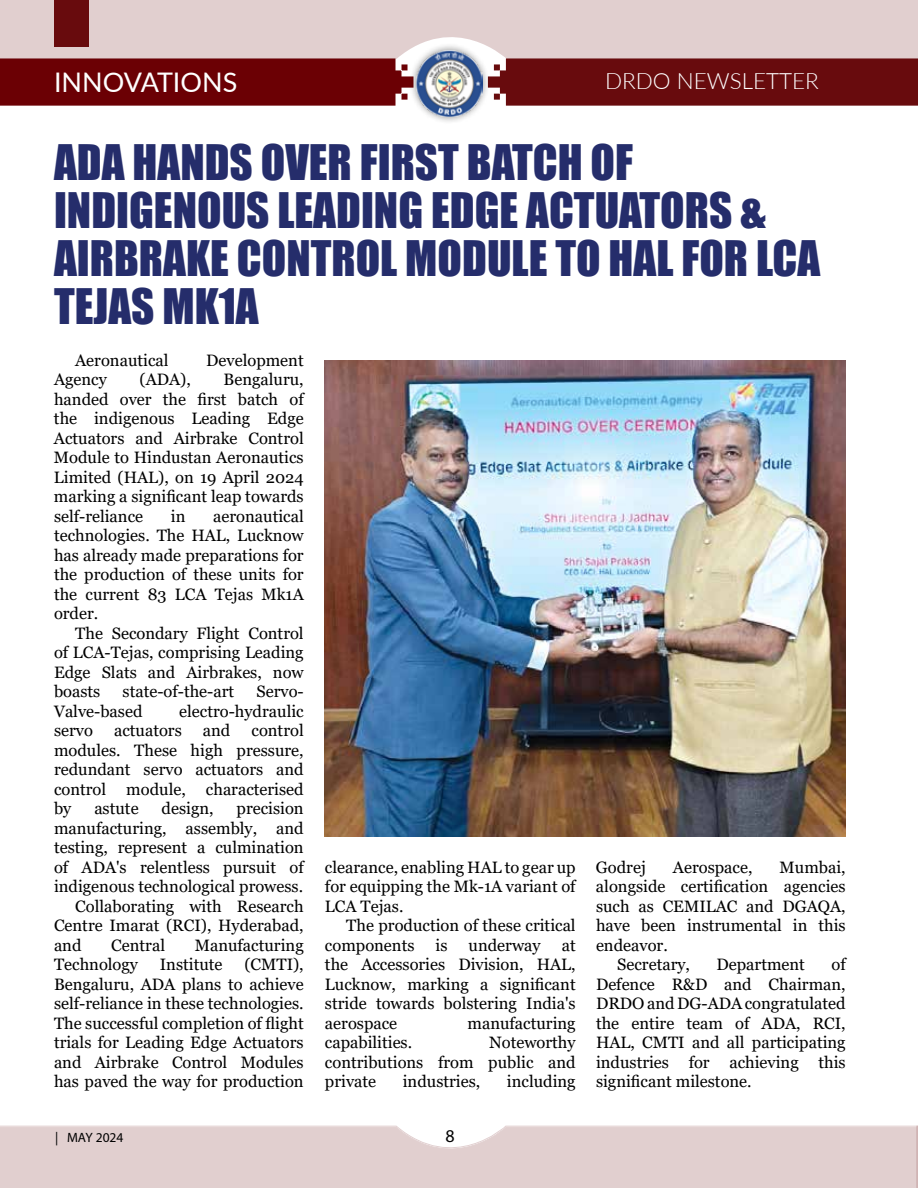
<style>
.page{position:relative;width:918px;height:1188px;background:#fff}
.page>*{position:absolute;margin:0;border:0;box-sizing:border-box;transform-origin:0 0}
.t1{font:45px/48px "Impact";color:#252d6b}
.t2{font:27px "Lato";color:#fff}
.t3{font:300 22.5px "Lato";color:#fff}
.t4{font:18px "Myriad Pro";color:#000}
.t5{font:16.5px/19.5px "Georgia";color:#000;text-align:justify}
.t6{font:13.5px "Myriad Pro";color:#000}
</style>
<div class="page">
<div style="left:0;top:59px;width:409px;height:47px;background:#6b0004"></div>
<div style="left:491px;top:59px;width:427px;height:47px;background:#680b0d"></div>
<div style="left:0;top:0;width:918px;height:59px;background:#e1cfcf"></div>
<svg style="left:0;top:1125px;width:916px;height:2px;background:#f0e7e7"></svg>
<div style="left:0;top:1127px;width:916px;height:61px;background:#e1cfcf"></div>
<svg style="left:916px;top:1125px;width:2px;height:63px"></svg>
<div style="left:409px;top:43px;width:82px;height:82px;background:#000;opacity:.5"></div>
<img style="left:417px;top:51px;width:66px;height:66px">
<div style="left:55px;top:0;width:34px;height:46px;background:#680b0d"></div>
<img style="left:325px;top:360px;width:521px;height:477px">
<h2 class="t2" style="left:54px;top:63px;width:185px">INNOVATIONS</h2>
<h3 class="t3" style="left:605px;top:65px;width:215px">DRDO NEWSLETTER</h3>
<h1 class="t1" style="left:54px;top:137px;width:768px">ADA HANDS OVER FIRST BATCH OF<br>INDIGENOUS LEADING EDGE ACTUATORS &amp;<br>AIRBRAKE CONTROL MODULE TO HAL FOR LCA<br>TEJAS MK1A</h1>
<p class="t5" style="left:75px;top:351px;width:95px">Aeronautical</p>
<p class="t5" style="left:206px;top:351px;width:99px">Development</p>
<p class="t5" style="left:54px;top:370px;width:54px">Agency</p>
<p class="t5" style="left:140px;top:370px;width:53px">(ADA),</p>
<p class="t5" style="left:54px;top:370px;width:251px;text-indent:170px">Bengaluru, handed over the first batch of the indigenous Leading Edge Actuators and Airbrake Control Module to Hindustan Aeronautics Limited (HAL), on 19 April 2024 marking a significant leap towards self-reliance</p>
<p class="t5" style="left:54px;top:507px;width:251px;text-indent:159px">aeronautical technologies. The HAL, Lucknow has already made preparations for the production of these units for the current 83 LCA Tejas Mk1A order.</p>
<p class="t5" style="left:54px;top:624px;width:251px;text-indent:21px">The Secondary Flight Control of LCA-Tejas, comprising Leading Edge Slats and Airbrakes, now boasts</p>
<p class="t5" style="left:171px;top:507px;width:16px">in</p>
<p class="t5" style="left:123px;top:682px;width:113px">state-of-the-art</p>
<p class="t5" style="left:256px;top:682px;width:49px">Servo-</p>
<p class="t5" style="left:54px;top:702px;width:90px">Valve-based</p>
<p class="t5" style="left:179px;top:702px;width:126px">electro-hydraulic</p>
<p class="t5" style="left:54px;top:721px;width:40px">servo</p>
<p class="t5" style="left:114px;top:721px;width:69px">actuators</p>
<p class="t5" style="left:203px;top:721px;width:29px">and</p>
<p class="t5" style="left:54px;top:721px;width:251px;text-indent:198px">control modules. These high pressure, redundant servo actuators and control module, characterised by</p>
<p class="t5" style="left:94px;top:799px;width:46px">astute</p>
<p class="t5" style="left:162px;top:799px;width:54px">design,</p>
<p class="t5" style="left:237px;top:799px;width:69px">precision</p>
<p class="t5" style="left:54px;top:819px;width:251px">manufacturing, assembly, and</p>
<p class="t5" style="left:54px;top:838px;width:251px">testing, represent a culmination</p>
<p class="t5" style="left:54px;top:858px;width:251px">of ADA's relentless pursuit of</p>
<p class="t5" style="left:54px;top:877px;width:251px">indigenous technological prowess.</p>
<p class="t5" style="left:75px;top:897px;width:230px">Collaborating with Research</p>
<p class="t5" style="left:54px;top:916px;width:251px">Centre Imarat (RCI), Hyderabad,</p>
<p class="t5" style="left:54px;top:936px;width:29px">and</p>
<p class="t5" style="left:111px;top:936px;width:55px">Central</p>
<p class="t5" style="left:195px;top:936px;width:110px">Manufacturing</p>
<p class="t5" style="left:54px;top:955px;width:86px">Technology</p>
<p class="t5" style="left:160px;top:955px;width:64px">Institute</p>
<p class="t5" style="left:54px;top:955px;width:251px;text-indent:190px">(CMTI), Bengaluru, ADA plans to achieve self-reliance in these technologies.<br>The successful completion of flight trials for Leading Edge Actuators and Airbrake Control Modules has paved the way for production</p>
<p class="t5" style="left:325px;top:858px;width:252px">clearance, enabling HAL to gear up for equipping the Mk-1A variant of LCA Tejas.</p>
<p class="t5" style="left:325px;top:916px;width:252px;text-indent:21px">The production of these critical components</p>
<p class="t5" style="left:436px;top:936px;width:13px">is</p>
<p class="t5" style="left:469px;top:936px;width:74px">underway</p>
<p class="t5" style="left:325px;top:936px;width:252px;text-indent:237px">at the Accessories Division, HAL, Lucknow, marking a significant stride towards bolstering India's aerospace</p>
<p class="t5" style="left:468px;top:1014px;width:110px">manufacturing</p>
<p class="t5" style="left:325px;top:1033px;width:252px;text-indent:164px">Noteworthy contributions from public and private</p>
<p class="t5" style="left:325px;top:1033px;width:89px">capabilities.</p>
<p class="t5" style="left:403px;top:1072px;width:79px">industries,</p>
<p class="t5" style="left:507px;top:1072px;width:70px">including</p>
<p class="t6" style="left:55px;top:1129px;width:70px">| MAY 2024</p>
<p class="t4" style="left:445px;top:1125px;width:11px">8</p>
<p class="t5" style="left:596px;top:858px;width:51px">Godrej</p>
<p class="t5" style="left:673px;top:858px;width:81px">Aerospace,</p>
<p class="t5" style="left:780px;top:858px;width:68px">Mumbai,</p>
<p class="t5" style="left:596px;top:877px;width:251px">alongside certification agencies</p>
<p class="t5" style="left:596px;top:897px;width:251px">such as CEMILAC and DGAQA,</p>
<p class="t5" style="left:596px;top:916px;width:251px">have been instrumental in this</p>
<p class="t5" style="left:596px;top:936px;width:73px">endeavor.</p>
<p class="t5" style="left:617px;top:955px;width:74px">Secretary,</p>
<p class="t5" style="left:717px;top:955px;width:90px">Department</p>
<p class="t5" style="left:596px;top:955px;width:251px;text-indent:235px">of Defence R&amp;D and Chairman, DRDO and DG-ADA congratulated the entire team of ADA, RCI, HAL, CMTI and all participating industries for achieving this significant milestone.</p>
</div>
